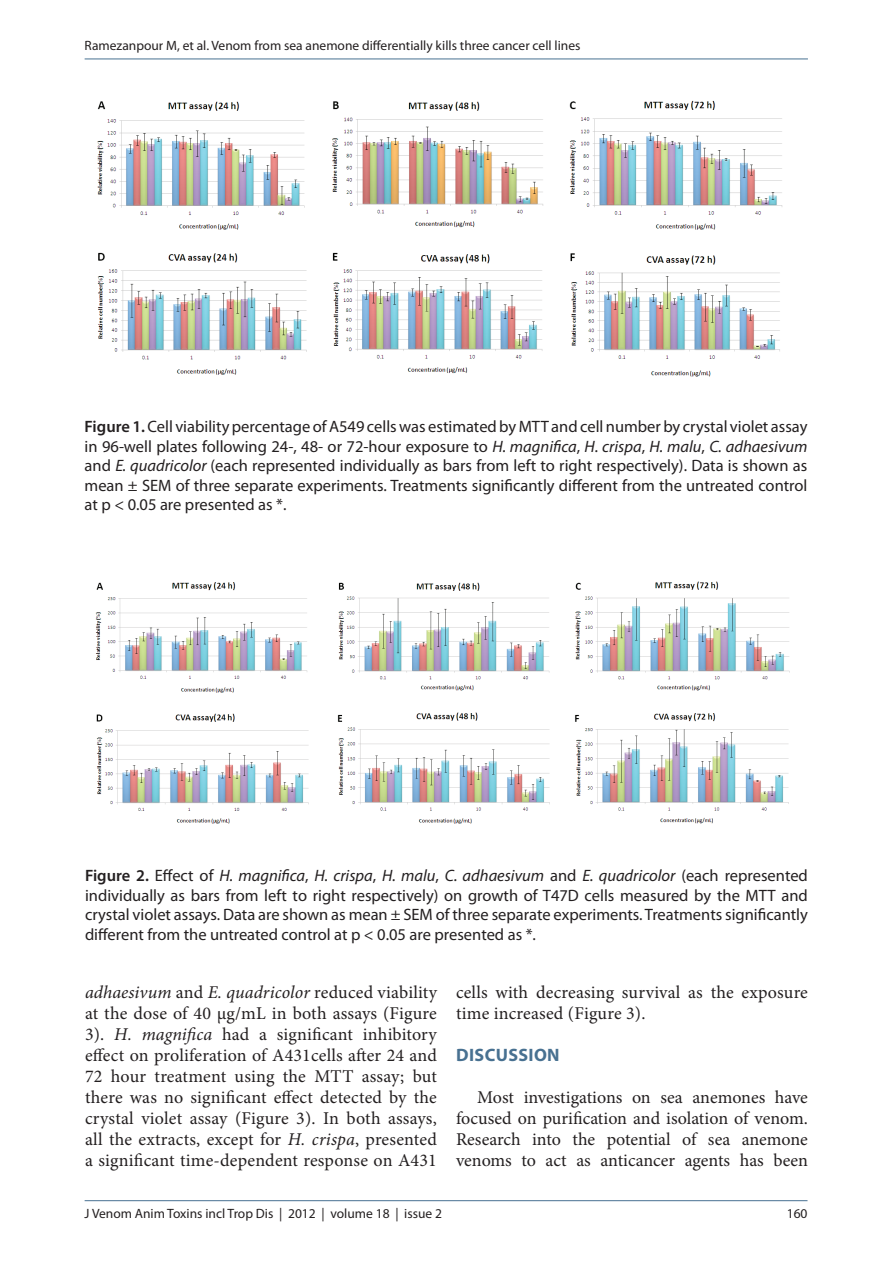
<style>
.page{position:relative;width:893px;height:1263px;background:#fff}
.page>*{position:absolute;margin:0;border:0;box-sizing:border-box;transform-origin:0 0}
.t1{font:18px/21px "Minion Pro";letter-spacing:.005em;color:#231f20;text-align:justify}
.t2{font:700 18px "Myriad Pro";letter-spacing:.02em;color:#487191}
.t3{font:16.5px/19.5px "Myriad Pro";color:#231f20;text-align:justify}
.t4{font:13.5px "Myriad Pro";color:#231f20}
.s1{font-weight:600}
.s2{font-style:italic}
</style>
<div class="page">
<hr style="left:85px;top:59px;width:723px;height:1px;background:#487192">
<hr style="left:85px;top:1200px;width:722px;height:1px;background:#487192">
<img style="left:97px;top:100px;width:686px;height:277px">
<img style="left:95px;top:581px;width:695px;height:243px">
<p class="t4" style="left:85px;top:37px;width:497px">Ramezanpour M, et al. Venom from sea anemone differentially kills three cancer cell lines</p>
<p class="t3" style="left:85px;top:417px;width:724px"><span class="s1">Figure 1.</span> Cell viability percentage of A549 cells was estimated by MTT and cell number by crystal violet assay in 96-well plates following 24-, 48- or 72-hour exposure to <span class="s2">H. magnifica</span>, <span class="s2">H. crispa</span>, <span class="s2">H. malu</span>, <span class="s2">C. adhaesivum </span>and <span class="s2">E. quadricolor</span> (each represented individually as bars from left to right respectively). Data is shown as mean ± SEM of three separate experiments. Treatments significantly different from the untreated control at p &lt; 0.05 are presented as *.</p>
<p class="t3" style="left:85px;top:865px;width:724px"><span class="s1">Figure 2.</span> Effect of <span class="s2">H. magnifica</span>, <span class="s2">H. crispa</span>, <span class="s2">H. malu</span>, <span class="s2">C. adhaesivum</span> and <span class="s2">E. quadricolor</span> (each represented individually as bars from left to right respectively) on growth of T47D cells measured by the MTT and crystal violet assays. Data are shown as mean ± SEM of three separate experiments. Treatments significantly different from the untreated control at p &lt; 0.05 are presented as *.</p>
<p class="t1" style="left:85px;top:982px;width:353px"><span class="s2">adhaesivum</span> and <span class="s2">E. quadricolor</span> reduced viability at the dose of 40 μg/mL in both assays (Figure 3). <span class="s2">H. magnifica</span> had a significant inhibitory effect on proliferation of A431cells after 24 and 72 hour treatment using the MTT assay; but there was no significant effect detected by the crystal violet assay (Figure 3). In both assays, all the extracts, except for <span class="s2">H. crispa</span>, presented a significant time-dependent response on A431</p>
<p class="t1" style="left:456px;top:982px;width:353px">cells with decreasing survival as the exposure time increased (Figure 3).</p>
<p class="t2" style="left:456px;top:1043px;width:105px">DISCUSSION</p>
<p class="t1" style="left:456px;top:1087px;width:353px;text-indent:21px">Most investigations on sea anemones have focused on purification and isolation of venom.<br>Research into the potential of sea anemone venoms to act as anticancer agents has been</p>
<p class="t4" style="left:85px;top:1205px;width:359px">J Venom Anim Toxins incl Trop Dis | 2012 | volume 18 | issue 2</p>
<p class="t4" style="left:787px;top:1205px;width:22px">160</p>
</div>
